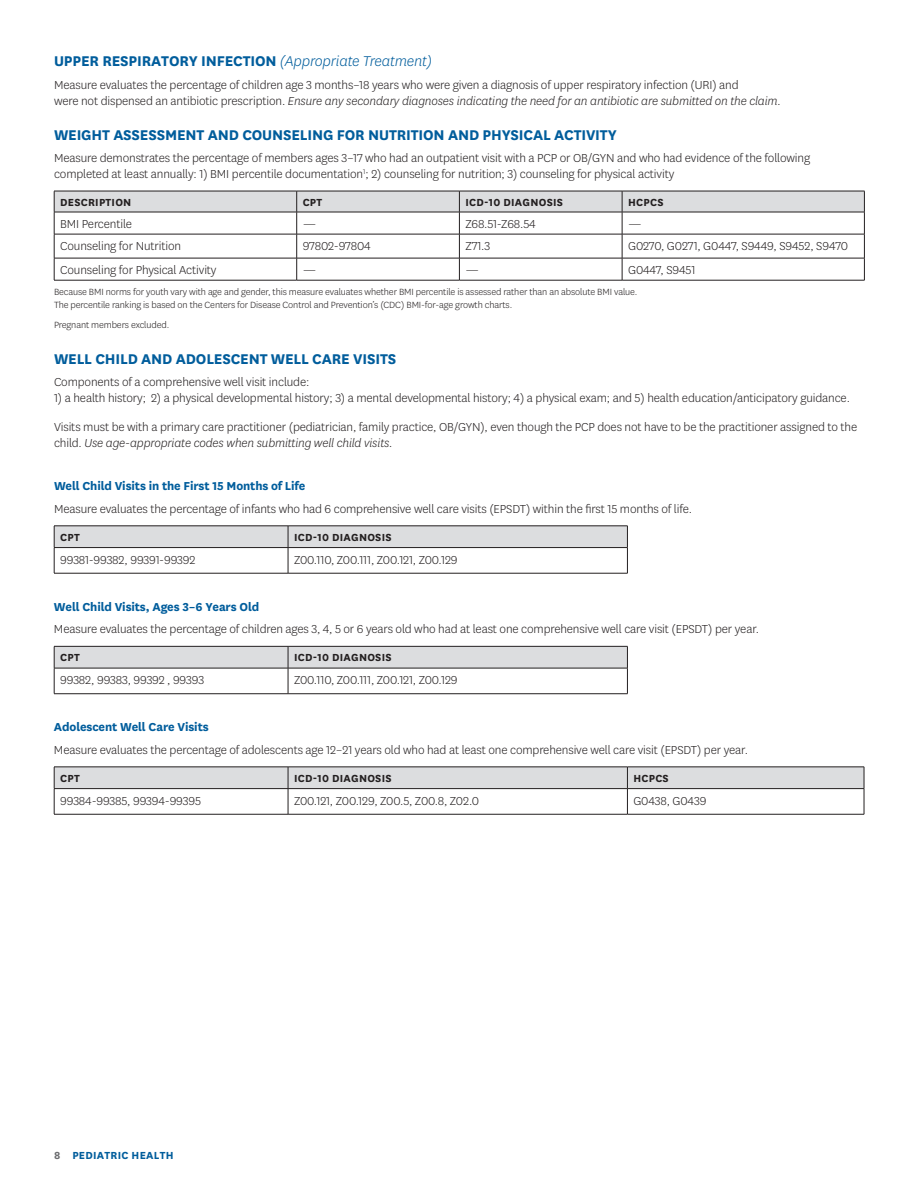
<style>
.page{position:relative;width:918px;height:1188px;background:#fff}
.page>*{position:absolute;margin:0;border:0;box-sizing:border-box;transform-origin:0 0}
.t1{font:700 16.5px "Centene Sans";letter-spacing:-.01em;color:#005d9c}
.t2{font:300 13.5px/15.8px "Centene Sans";letter-spacing:-.01em;color:#231f20}
.t3{font:700 13.5px "Centene Sans";letter-spacing:-.01em;color:#005d9c}
.t4{font:700 12px "Centene Sans";letter-spacing:.02em;color:#231f20}
.t5{font:700 12px "Centene Sans";letter-spacing:.02em;color:#005d9c}
.t6{font:300 10.5px "Centene Sans";letter-spacing:-.01em;color:#231f20}
.s1{font-weight:300;font-style:italic}
.s2{font-style:italic}
.s3{color:#6c6d70}
</style>
<div class="page">
<svg style="left:54px;top:191px;width:811px;height:89px"></svg>
<hr style="left:54px;top:280px;width:243px;height:1px;background:#231f20">
<hr style="left:297px;top:280px;width:162px;height:1px;background:#231f20">
<hr style="left:459px;top:280px;width:163px;height:1px;background:#231f20">
<hr style="left:622px;top:280px;width:243px;height:1px;background:#231f20">
<svg style="left:54px;top:526px;width:574px;height:47px"></svg>
<hr style="left:54px;top:573px;width:234px;height:1px;background:#231f20">
<hr style="left:288px;top:573px;width:340px;height:1px;background:#231f20">
<svg style="left:54px;top:646px;width:574px;height:47px"></svg>
<hr style="left:54px;top:693px;width:234px;height:1px;background:#231f20">
<hr style="left:288px;top:693px;width:340px;height:1px;background:#231f20">
<svg style="left:54px;top:767px;width:811px;height:47px"></svg>
<hr style="left:54px;top:814px;width:234px;height:1px;background:#231f20">
<hr style="left:288px;top:814px;width:339px;height:1px;background:#231f20">
<hr style="left:627px;top:814px;width:237px;height:1px;background:#231f20">
<h2 class="t1" style="left:54px;top:50px;width:380px">UPPER RESPIRATORY INFECTION <span class="s1">(Appropriate Treatment)</span></h2>
<p class="t2" style="left:54px;top:76px;width:729px">Measure evaluates the percentage of children age 3 months–18 years who were given a diagnosis of upper respiratory infection (URI) and<br>were not dispensed an antibiotic prescription. <span class="s2">Ensure any secondary diagnoses indicating the need for an antibiotic are submitted on the claim.</span></p>
<h2 class="t1" style="left:54px;top:123px;width:564px">WEIGHT ASSESSMENT AND COUNSELING FOR NUTRITION AND PHYSICAL ACTIVITY</h2>
<p class="t2" style="left:54px;top:150px;width:758px">Measure demonstrates the percentage of members ages 3–17 who had an outpatient visit with a PCP or OB/GYN and who had evidence of the following completed at least annually: 1) BMI percentile documentation<sup>1</sup>; 2) counseling for nutrition; 3) counseling for physical activity</p>
<p class="t4" style="left:60px;top:194px;width:73px">DESCRIPTION</p>
<p class="t4" style="left:303px;top:194px;width:21px">CPT</p>
<p class="t4" style="left:465px;top:194px;width:99px">ICD-10 DIAGNOSIS</p>
<p class="t4" style="left:628px;top:194px;width:37px">HCPCS</p>
<p class="t2" style="left:60px;top:216px;width:73px">BMI Percentile</p>
<p class="t2" style="left:303px;top:216px;width:15px">—</p>
<p class="t2" style="left:465px;top:216px;width:72px">Z68.51-Z68.54</p>
<p class="t2" style="left:628px;top:216px;width:15px">—</p>
<p class="t2" style="left:60px;top:238px;width:122px">Counseling for Nutrition</p>
<p class="t2" style="left:303px;top:238px;width:70px">97802-97804</p>
<p class="t2" style="left:465px;top:238px;width:26px">Z71.3</p>
<p class="t2" style="left:628px;top:238px;width:222px">G0270, G0271, G0447, S9449, S9452, S9470</p>
<p class="t2" style="left:60px;top:262px;width:158px">Counseling for Physical Activity</p>
<p class="t2" style="left:303px;top:262px;width:15px">—</p>
<p class="t2" style="left:465px;top:262px;width:15px">—</p>
<p class="t2" style="left:628px;top:262px;width:69px">G0447, S9451</p>
<p class="t6" style="left:54px;top:285px;width:585px">Because BMI norms for youth vary with age and gender, this measure evaluates whether BMI percentile is assessed rather than an absolute BMI value.</p>
<p class="t6" style="left:54px;top:298px;width:460px">The percentile ranking is based on the Centers for Disease Control and Prevention’s (CDC) BMI-for-age growth charts.</p>
<p class="t6" style="left:54px;top:319px;width:117px">Pregnant members excluded.</p>
<h2 class="t1" style="left:54px;top:347px;width:344px">WELL CHILD AND ADOLESCENT WELL CARE VISITS</h2>
<p class="t2" style="left:54px;top:374px;width:257px">Components of a comprehensive well visit include:</p>
<p class="t2" style="left:54px;top:389px;width:797px">1) a health history; 2) a physical developmental history; 3) a mental developmental history; 4) a physical exam; and 5) health education/anticipatory guidance.</p>
<p class="t2" style="left:54px;top:419px;width:805px">Visits must be with a primary care practitioner (pediatrician, family practice, OB/GYN), even though the PCP does not have to be the practitioner assigned to the child. <span class="s2">Use age-appropriate codes when submitting well child visits.</span></p>
<h3 class="t3" style="left:54px;top:477px;width:253px">Well Child Visits in the First 15 Months of Life</h3>
<p class="t2" style="left:54px;top:501px;width:640px">Measure evaluates the percentage of infants who had 6 comprehensive well care visits (EPSDT) within the first 15 months of life.</p>
<p class="t4" style="left:60px;top:529px;width:21px">CPT</p>
<p class="t4" style="left:294px;top:529px;width:99px">ICD-10 DIAGNOSIS</p>
<p class="t2" style="left:60px;top:551px;width:137px">99381-99382, 99391-99392</p>
<p class="t2" style="left:294px;top:551px;width:165px">Z00.110, Z00.111, Z00.121, Z00.129</p>
<h3 class="t3" style="left:54px;top:597px;width:207px">Well Child Visits, Ages 3–6 Years Old</h3>
<p class="t2" style="left:54px;top:621px;width:707px">Measure evaluates the percentage of children ages 3, 4, 5 or 6 years old who had at least one comprehensive well care visit (EPSDT) per year.</p>
<p class="t4" style="left:60px;top:649px;width:21px">CPT</p>
<p class="t4" style="left:294px;top:649px;width:99px">ICD-10 DIAGNOSIS</p>
<p class="t2" style="left:60px;top:672px;width:145px">99382, 99383, 99392 , 99393</p>
<p class="t2" style="left:294px;top:672px;width:165px">Z00.110, Z00.111, Z00.121, Z00.129</p>
<h3 class="t3" style="left:54px;top:718px;width:156px">Adolescent Well Care Visits</h3>
<p class="t2" style="left:54px;top:742px;width:696px">Measure evaluates the percentage of adolescents age 12–21 years old who had at least one comprehensive well care visit (EPSDT) per year.</p>
<p class="t4" style="left:60px;top:770px;width:21px">CPT</p>
<p class="t4" style="left:294px;top:770px;width:99px">ICD-10 DIAGNOSIS</p>
<p class="t4" style="left:633px;top:770px;width:37px">HCPCS</p>
<p class="t2" style="left:60px;top:792px;width:142px">99384-99385, 99394-99395</p>
<p class="t2" style="left:294px;top:792px;width:187px">Z00.121, Z00.129, Z00.5, Z00.8, Z02.0</p>
<p class="t2" style="left:633px;top:792px;width:75px">G0438, G0439</p>
<p class="t5" style="left:54px;top:1147px;width:121px"><span class="s3">8</span> PEDIATRIC HEALTH</p>
</div>
